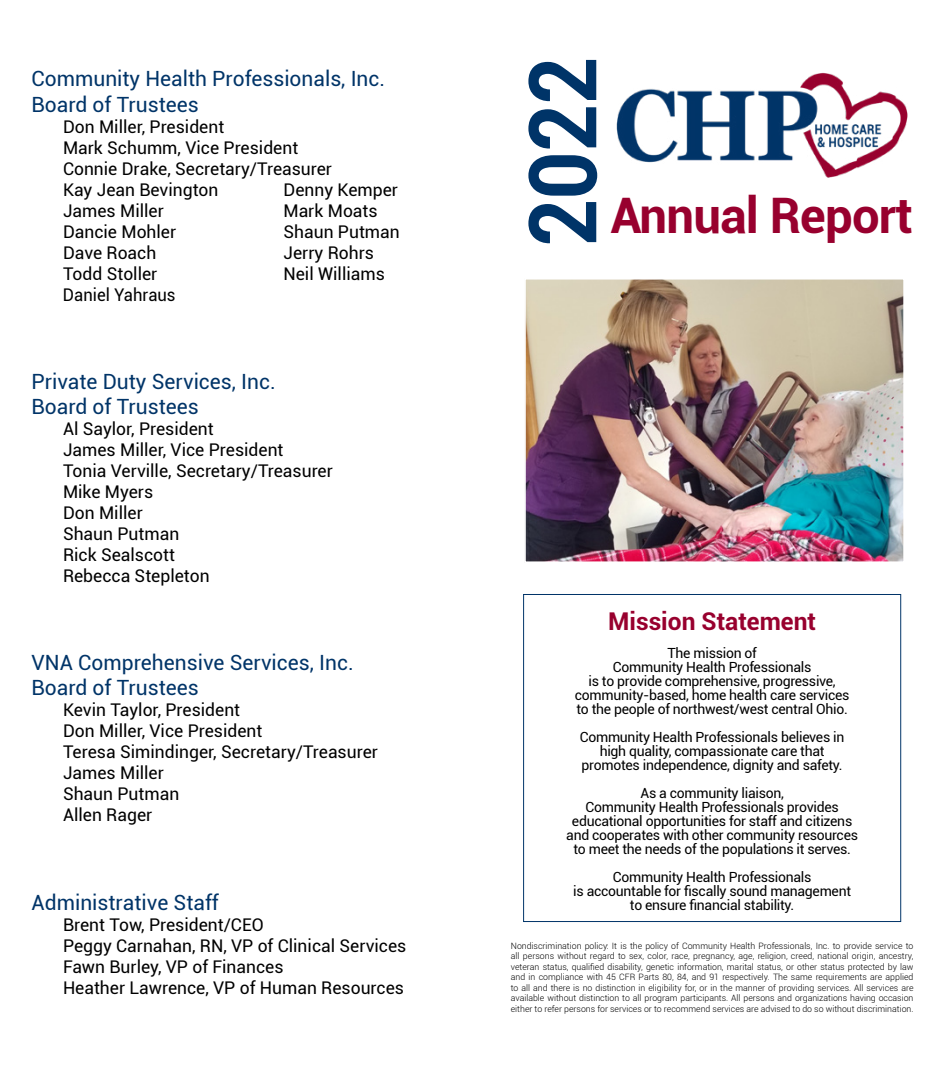
<style>
.page{position:relative;width:945px;height:1071px;background:#fff}
.page>*{position:absolute;margin:0;border:0;box-sizing:border-box;transform-origin:0 0}
.t1{font:700 94.15px "Roboto";color:#003468;scale:.89 1}
.t2{font:700 49px "Roboto";letter-spacing:-.015em;color:#98002e}
.t3{font:700 24.5px "Roboto";color:#98002e}
.t4{font:21px/25.2px "Roboto";color:#003468}
.t5{font:17.5px/21px "Roboto";color:#000}
.t6{font:17.5px "Roboto";color:#000;scale:.95 1}
.t7{font:14px/14px "Roboto";letter-spacing:-.02em;color:#000;text-align:center}
.t8{font:300 8.75px/10.5px "Roboto";color:#000;text-align:justify}
</style>
<div class="page">
<div style="left:523px;top:594px;width:378px;height:328px;border:1px solid #003468"></div>
<img style="left:527px;top:281px;width:375px;height:279px">
<div style="left:524px;top:278px;width:381px;height:285px;border:2px solid #fff"></div>
<img style="left:616px;top:72px;width:292px;height:106px">
<h3 class="t4" style="left:32px;top:65px;width:355px">Community Health Professionals, Inc.<br>Board of Trustees</h3>
<h3 class="t5" style="left:63px;top:115px;width:271px">Don Miller, President<br>Mark Schumm, Vice President<br>Connie Drake, Secretary/Treasurer<br>Kay Jean Bevington</h3>
<h3 class="t5" style="left:284px;top:178px;width:116px">Denny Kemper</h3>
<h3 class="t5" style="left:63px;top:199px;width:102px">James Miller</h3>
<h3 class="t5" style="left:284px;top:199px;width:96px">Mark Moats</h3>
<h3 class="t5" style="left:63px;top:220px;width:115px">Dancie Mohler</h3>
<h3 class="t5" style="left:284px;top:220px;width:118px">Shaun Putman</h3>
<h3 class="t5" style="left:63px;top:241px;width:95px">Dave Roach</h3>
<h3 class="t5" style="left:284px;top:241px;width:92px">Jerry Rohrs</h3>
<h3 class="t5" style="left:63px;top:262px;width:96px">Todd Stoller</h3>
<h3 class="t5" style="left:284px;top:262px;width:103px">Neil Williams</h3>
<h3 class="t6" style="left:63px;top:282px;width:120px">Daniel Yahraus</h3>
<h3 class="t4" style="left:32px;top:368px;width:246px">Private Duty Services, Inc.<br>Board of Trustees</h3>
<h3 class="t5" style="left:63px;top:418px;width:271px">Al Saylor, President<br>James Miller, Vice President<br>Tonia Verville, Secretary/Treasurer<br>Mike Myers<br>Don Miller<br>Shaun Putman<br>Rick Sealscott<br>Rebecca Stepleton</h3>
<h3 class="t4" style="left:32px;top:649px;width:324px">VNA Comprehensive Services, Inc.<br>Board of Trustees</h3>
<h3 class="t5" style="left:63px;top:699px;width:316px">Kevin Taylor, President<br>Don Miller, Vice President<br>Teresa Simindinger, Secretary/Treasurer<br>James Miller<br>Shaun Putman<br>Allen Rager</h3>
<h3 class="t4" style="left:32px;top:889px;width:189px">Administrative Staff</h3>
<h3 class="t5" style="left:63px;top:913px;width:345px">Brent Tow, President/CEO<br>Peggy Carnahan, RN, VP of Clinical Services Fawn Burley, VP of Finances<br>Heather Lawrence, VP of Human Resources</h3>
<h1 class="t1" style="left:496px;top:247px;width:215px;rotate:-90deg">2022</h1>
<h2 class="t2" style="left:610px;top:181px;width:304px">Annual Report</h2>
<h3 class="t3" style="left:608px;top:604px;width:209px">Mission Statement</h3>
<h3 class="t7" style="left:575px;top:645px;width:276px">The mission of<br>Community Health Professionals<br>is to provide comprehensive, progressive, community-based, home health care services to the people of northwest/west central Ohio.</h3>
<h3 class="t7" style="left:580px;top:729px;width:266px">Community Health Professionals believes in high quality, compassionate care that promotes independence, dignity and safety.</h3>
<h3 class="t7" style="left:566px;top:785px;width:293px">As a community liaison,<br>Community Health Professionals provides educational opportunities for staff and citizens and cooperates with other community resources to meet the needs of the populations it serves.</h3>
<h3 class="t7" style="left:573px;top:869px;width:279px">Community Health Professionals<br>is accountable for fiscally sound management to ensure financial stability.</h3>
<p class="t8" style="left:511px;top:940px;width:404px">Nondiscrimination policy: It is the policy of Community Health Professionals, Inc. to provide service to all persons without regard to sex, color, race, pregnancy, age, religion, creed, national origin, ancestry, veteran status, qualified disability, genetic information, marital status, or other status protected by law and in compliance with 45 CFR Parts 80, 84, and 91 respectively. The same requirements are applied to all and there is no distinction in eligibility for, or in the manner of providing services. All services are available without distinction to all program participants. All persons and organizations having occasion either to refer persons for services or to recommend services are advised to do so without discrimination.</p>
</div>
